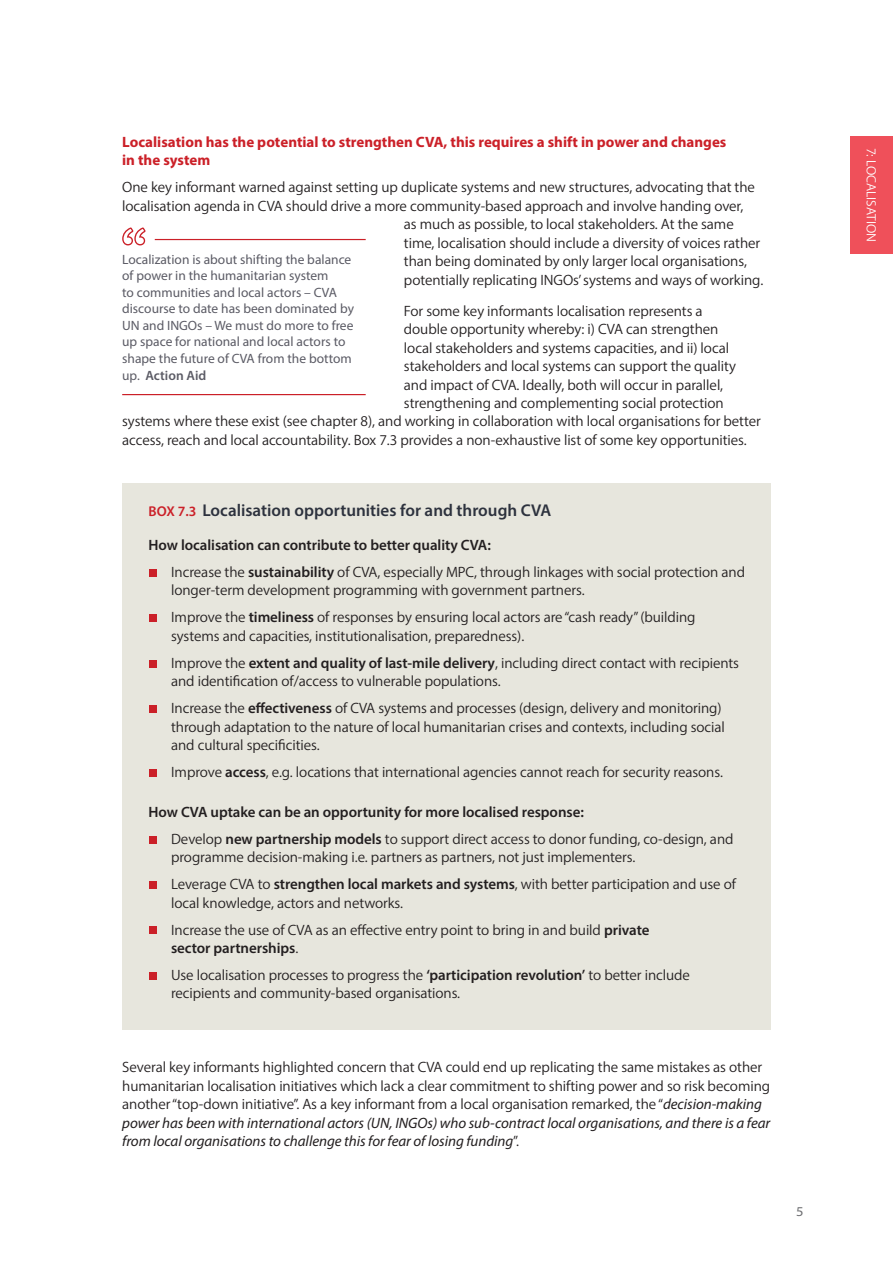
<style>
.page{position:relative;width:893px;height:1263px;background:#fff}
.page>*{position:absolute;margin:0;border:0;box-sizing:border-box;transform-origin:0 0}
.t1{font:17.1px "Myriad Variable Concept";letter-spacing:.18em;color:#2d323e}
.Body_Copy{font:15px/18.5px "Myriad Variable Concept";letter-spacing:.155em;color:#231f20}
.Secondary_header{font:15px "Myriad Variable Concept";letter-spacing:.2em;color:#cb2028}
.Body_Copy-2{font:15px "Myriad Variable Concept";letter-spacing:.18em;color:#231f20}
.Secondary_header-2{font:15px "Myriad Variable Concept";letter-spacing:.165em;color:#cb2028}
.t2{font:13.5px/16.5px "Myriad Variable Concept";letter-spacing:.155em;color:#5b5b65}
.t3{font:13.5px "Myriad Variable Concept";color:#fff}
.t4{font:13.5px "Myriad Variable Concept";color:#6c6d70}
.s1{font-size:14.25px;color:#cb2028}
.s2{font-style:italic}
</style>
<div class="page">
<div style="left:850px;top:136px;width:43px;height:118px;background:#ef505a"></div>
<hr style="left:155px;top:239px;width:211px;height:1px;background:#cb2028">
<svg style="left:122px;top:227px;width:24px;height:18px"></svg>
<hr style="left:122px;top:394px;width:244px;height:1px;background:#cb2028">
<div style="left:122px;top:484px;width:649px;height:546px;background:#e7e6dd"></div>
<div style="left:149px;top:569px;width:7px;height:8px;background:#cb2028"></div>
<div style="left:149px;top:614px;width:7px;height:8px;background:#cb2028"></div>
<div style="left:149px;top:660px;width:7px;height:7px;background:#cb2028"></div>
<div style="left:149px;top:705px;width:7px;height:8px;background:#cb2028"></div>
<div style="left:149px;top:769px;width:7px;height:8px;background:#cb2028"></div>
<div style="left:149px;top:835px;width:7px;height:8px;background:#cb2028"></div>
<div style="left:149px;top:881px;width:7px;height:8px;background:#cb2028"></div>
<div style="left:149px;top:926px;width:7px;height:8px;background:#cb2028"></div>
<div style="left:149px;top:972px;width:7px;height:8px;background:#cb2028"></div>
<p class="Secondary_header" style="left:122px;top:133px;width:603px">Localisation has the potentialto strengthen CVA,this requires a shift in power and changes</p>
<p class="Secondary_header-2" style="left:122px;top:151px;width:85px">in the system</p>
<p class="Body_Copy" style="left:122px;top:178px;width:632px">One key informant warned against setting up duplicate systems and new structures, advocating that the</p>
<p class="Body_Copy" style="left:122px;top:196px;width:622px">localisation agenda in CVA should drive a more community-based approach and involve handing over,</p>
<p class="Body_Copy" style="left:404px;top:215px;width:329px">as much as possible, to local stakeholders. At the same</p>
<p class="Body_Copy" style="left:404px;top:233px;width:356px">time, localisation should include a diversity of voices rather</p>
<p class="Body_Copy" style="left:404px;top:252px;width:344px">than being dominated by only larger local organisations,</p>
<p class="Body_Copy" style="left:404px;top:270px;width:360px">potentially replicating INGOs’ systems and ways of working.</p>
<p class="Body_Copy" style="left:404px;top:301px;width:298px">For some key informants localisation represents a</p>
<p class="Body_Copy" style="left:404px;top:320px;width:313px">double opportunity whereby: i) CVA can strengthen</p>
<p class="Body_Copy" style="left:404px;top:338px;width:326px">local stakeholders and systems capacities, and ii) local</p>
<p class="Body_Copy" style="left:404px;top:357px;width:331px">stakeholders and local systems can support the quality</p>
<p class="Body_Copy" style="left:404px;top:375px;width:320px">and impact of CVA. Ideally, both will occur in parallel,</p>
<p class="Body_Copy" style="left:404px;top:394px;width:319px">strengthening and complementing social protection</p>
<p class="Body_Copy" style="left:122px;top:412px;width:639px">systems where these exist (see chapter 8), and working in collaboration with local organisations for better</p>
<p class="Body_Copy" style="left:122px;top:431px;width:626px">access, reach and local accountability. Box 7.3 provides a non-exhaustive list of some key opportunities.</p>
<p class="t2" style="left:122px;top:251px;width:231px">Localization is about shifting the balance of power in the humanitarian system<br>to communities and local actors – CVA discourse to date has been dominated by UN and INGOs – We mustdo more to free up space for national and local actors to shape the future of CVA from the bottom up. Action Aid</p>
<p class="t1" style="left:149px;top:500px;width:400px"><span class="s1">BOX 7.3</span> Localisation opportunities for and through CVA</p>
<p class="Body_Copy" style="left:149px;top:536px;width:343px">How localisation can contribute to better quality CVA:</p>
<p class="Body_Copy" style="left:171px;top:563px;width:573px">Increase the sustainability of CVA, especially MPC, through linkages with social protection and longer-term development programming with government partners.</p>
<p class="Body_Copy" style="left:171px;top:608px;width:523px">Improve the timeliness of responses by ensuring local actors are “cash ready” (building systems and capacities, institutionalisation, preparedness).</p>
<p class="Body_Copy" style="left:171px;top:654px;width:568px">Improve the extent and quality of last-mile delivery, including direct contact with recipients and identification of/access to vulnerable populations.</p>
<p class="Body_Copy" style="left:171px;top:699px;width:554px">Increase the effectiveness of CVA systems and processes (design, delivery and monitoring) through adaptation to the nature of local humanitarian crises and contexts, including social and cultural specificities.</p>
<p class="Body_Copy" style="left:171px;top:763px;width:553px">Improve access, e.g. locations that international agencies cannot reach for security reasons.</p>
<p class="Body_Copy-2" style="left:149px;top:803px;width:436px">How CVA uptake can be an opportunity for more localised response:</p>
<p class="Body_Copy" style="left:171px;top:829px;width:561px">Develop new partnership models to support direct access to donor funding, co-design, and programme decision-making i.e. partners as partners, not just implementers.</p>
<p class="Body_Copy" style="left:171px;top:875px;width:565px">Leverage CVA to strengthen local markets and systems, with better participation and use of local knowledge, actors and networks.</p>
<p class="Body_Copy" style="left:171px;top:920px;width:477px">Increase the use of CVA as an effective entry point to bring in and build private sector partnerships.</p>
<p class="Body_Copy" style="left:171px;top:966px;width:518px">Use localisation processes to progress the ‘participation revolution’ to better include recipients and community-based organisations.</p>
<p class="Body_Copy" style="left:122px;top:1058px;width:648px">Several key informants highlighted concern that CVA could end up replicating the same mistakes as other humanitarian localisation initiatives which lack a clear commitment to shifting power and so risk becoming another“top-down initiative”. As a key informant from a local organisation remarked, the “<span class="s2">decision-making powerhas been with international actors (UN, INGOs) who sub-contractlocal organisations, and there is a fear from local organisations to challenge this forfearoflosing funding</span>”.</p>
<p class="t4" style="left:796px;top:1203px;width:6px">5</p>
<p class="t3" style="left:879px;top:148px;width:95px;rotate:90deg">7: LOCALISATION</p>
</div>
